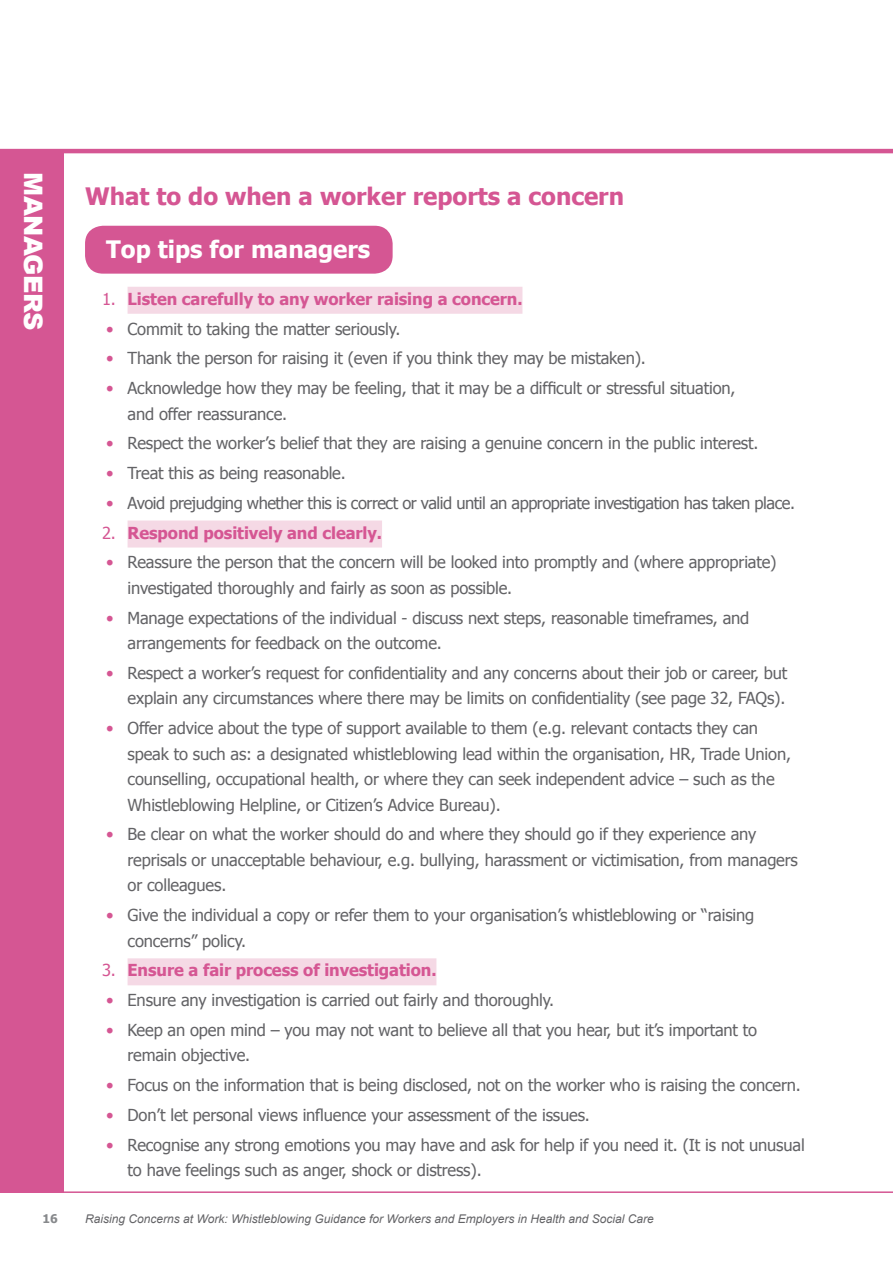
<style>
.page{position:relative;width:893px;height:1263px;background:#fff}
.page>*{position:absolute;margin:0;border:0;box-sizing:border-box;transform-origin:0 0}
.Tab_Left{font:900 25.5px "Arial";letter-spacing:-.02em;color:#fff}
.Heading_2{font:700 24px "Tahoma";color:#d55693}
.Heading_2-2{font:700 24px "Tahoma";color:#fff}
.t1{font:16.5px/25.5px "Tahoma";letter-spacing:-.01em;color:#636366}
.Numbering_Pink{font:700 16.5px "Tahoma";letter-spacing:-.005em;color:#d55693}
.t2{font:16.5px "Tahoma";letter-spacing:-.03em;color:#636366}
.t3{font:italic 12px "Arial";color:#636366}
.t4{font:700 12px "Tahoma";color:#87898c}
.s1{font-weight:400}
.s2{color:#d55693}
</style>
<div class="page">
<div style="left:85px;top:226px;width:308px;height:48px;background:#d55693;border-radius:18px"></div>
<hr style="left:0;top:1191px;width:893px;height:2px;background:#d55693">
<hr style="left:0;top:149px;width:893px;height:4px;background:#d55693">
<div style="left:128px;top:287px;width:394px;height:27px;background:#f5d9e5"></div>
<div style="left:128px;top:520px;width:254px;height:27px;background:#f5d9e5"></div>
<div style="left:128px;top:958px;width:308px;height:27px;background:#f5d9e5"></div>
<div style="left:0;top:151px;width:64px;height:1042px;background:#d55693"></div>
<p class="Tab_Left" style="left:52px;top:172px;width:160px;rotate:90deg">MANAGERS</p>
<p class="Heading_2" style="left:85px;top:180px;width:540px">What to do when a worker reports a concern</p>
<p class="Heading_2-2" style="left:106px;top:232px;width:265px">Top tips for managers</p>
<p class="Numbering_Pink" style="left:102px;top:287px;width:422px"><span class="s1">1.</span> Listen carefully to any worker raising a concern.</p>
<p class="t1" style="left:106px;top:315px;width:296px"><span class="s2">•</span> Commit to taking the matter seriously.</p>
<p class="t1" style="left:106px;top:345px;width:541px"><span class="s2">•</span> Thank the person for raising it (even if you think they may be mistaken).</p>
<p class="t1" style="left:128px;top:374px;width:609px;text-indent:-21px"><span class="s2">•</span> Acknowledge how they may be feeling, that it may be a difficult or stressful situation, and offer reassurance.</p>
<p class="t1" style="left:106px;top:430px;width:654px"><span class="s2">•</span> Respect the worker’s belief that they are raising a genuine concern in the public interest.</p>
<p class="t1" style="left:106px;top:459px;width:241px"><span class="s2">•</span> Treat this as being reasonable.</p>
<p class="t2" style="left:106px;top:492px;width:690px"><span class="s2">•</span> Avoid prejudging whether this is correct or valid until an appropriate investigation has taken place.</p>
<p class="Numbering_Pink" style="left:102px;top:521px;width:282px"><span class="s1">2.</span> Respond positively and clearly.</p>
<p class="t1" style="left:128px;top:549px;width:651px;text-indent:-21px"><span class="s2">•</span> Reassure the person that the concern will be looked into promptly and (where appropriate) investigated thoroughly and fairly as soon as possible.</p>
<p class="t1" style="left:128px;top:604px;width:623px;text-indent:-21px"><span class="s2">•</span> Manage expectations of the individual - discuss next steps, reasonable timeframes, and arrangements for feedback on the outcome.</p>
<p class="t1" style="left:106px;top:659px;width:683px;text-align:right"><span class="s2">•</span> Respect a worker’s request for confidentiality and any concerns about their job or career, but explain any circumstances where there may be limits on confidentiality (see page 32, FAQs).</p>
<p class="t1" style="left:128px;top:714px;width:665px;text-indent:-21px"><span class="s2">•</span> Offer advice about the type of support available to them (e.g. relevant contacts they can speak to such as: a designated whistleblowing lead within the organisation, HR, Trade Union, counselling, occupational health, or where they can seek independent advice – such as the Whistleblowing Helpline, or Citizen’s Advice Bureau).</p>
<p class="t1" style="left:128px;top:821px;width:672px;text-indent:-21px"><span class="s2">•</span> Be clear on what the worker should do and where they should go if they experience any reprisals or unacceptable behaviour, e.g. bullying, harassment or victimisation, from managers or colleagues.</p>
<p class="t1" style="left:128px;top:901px;width:628px;text-indent:-21px"><span class="s2">•</span> Give the individual a copy or refer them to your organisation’s whistleblowing or “raising concerns” policy.</p>
<p class="Numbering_Pink" style="left:102px;top:959px;width:336px"><span class="s1">3.</span> Ensure a fair process of investigation.</p>
<p class="t1" style="left:106px;top:986px;width:449px"><span class="s2">•</span> Ensure any investigation is carried out fairly and thoroughly.</p>
<p class="t1" style="left:128px;top:1016px;width:631px;text-indent:-21px"><span class="s2">•</span> Keep an open mind – you may not want to believe all that you hear, but it’s important to remain objective.</p>
<p class="t1" style="left:106px;top:1071px;width:696px"><span class="s2">•</span> Focus on the information that is being disclosed, not on the worker who is raising the concern.</p>
<p class="t1" style="left:106px;top:1101px;width:485px"><span class="s2">•</span> Don’t let personal views influence your assessment of the issues.</p>
<p class="t1" style="left:128px;top:1131px;width:679px;text-indent:-21px"><span class="s2">•</span> Recognise any strong emotions you may have and ask for help if you need it. (It is not unusual to have feelings such as anger, shock or distress).</p>
<p class="t4" style="left:43px;top:1210px;width:17px">16</p>
<p class="t3" style="left:85px;top:1211px;width:570px">Raising Concerns at Work: Whistleblowing Guidance for Workers and Employers in Health and Social Care</p>
</div>
